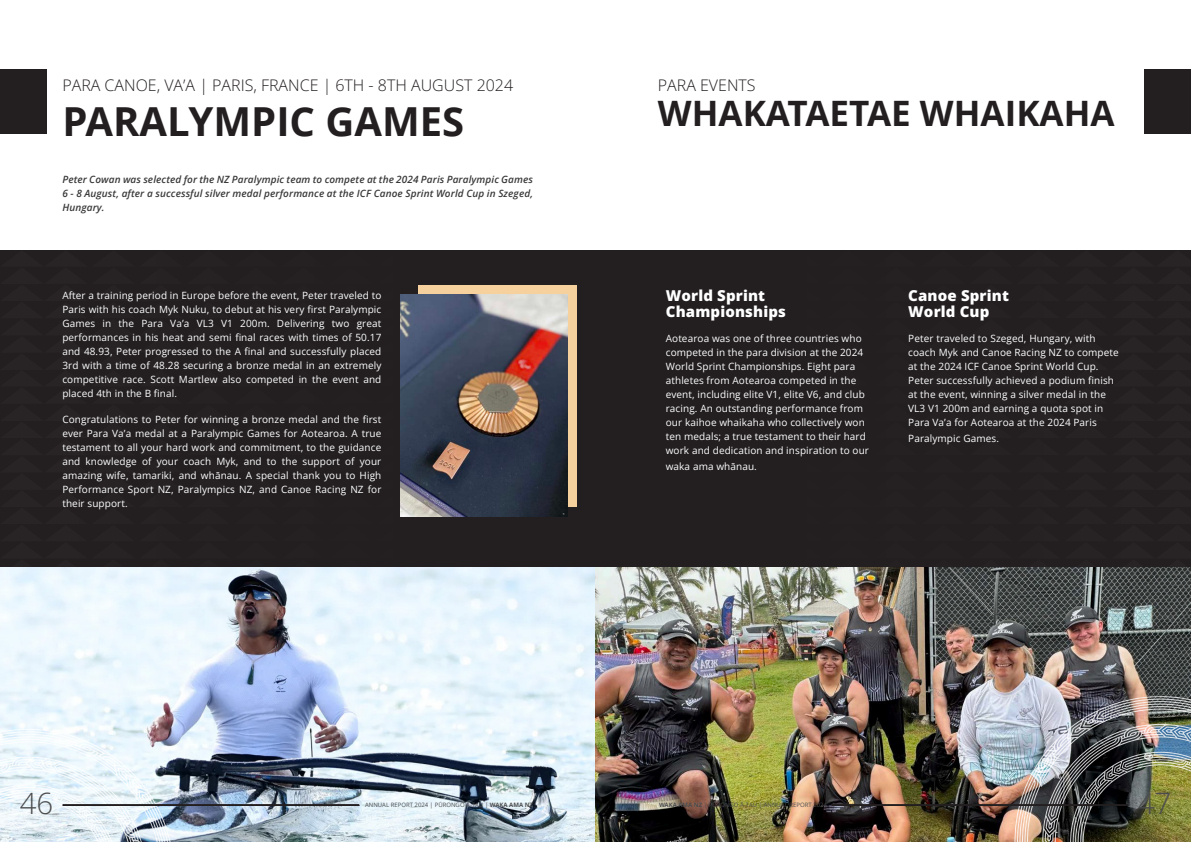
<style>
.page{position:relative;width:1191px;height:842px;background:#fff}
.page>*{position:absolute;margin:0;border:0;box-sizing:border-box;transform-origin:0 0}
.Big_Title{font:700 40px "Open Sans";color:#231f20}
.Big_Title-2{font:700 35px "Open Sans";color:#231f20}
.t1{font:300 29.4px "Open Sans";color:#4b4c4d}
.Big_Title-3{font:300 16px "Open Sans";color:#231f20}
.Body_Text{font:800 15px/16px "Open Sans";letter-spacing:.01em;color:#fff}
.Body_Text-2{font:10px/14px "Open Sans";letter-spacing:.01em;color:#fff;text-align:justify}
.Body_Text-3{font:italic 600 10px/14px "Open Sans";letter-spacing:.01em;color:#383839;text-align:justify}
.t2{font:6px "Open Sans";color:#4b4c4d}
.s1{font-weight:700}
</style>
<div class="page">
<div style="left:0;top:250px;width:1191px;height:317px;background:#231f20"></div>
<div style="left:0;top:69px;width:46px;height:65px;background:#231f20"></div>
<img style="left:0;top:567px;width:1191px;height:275px">
<div style="left:418px;top:286px;width:159px;height:221px;background:#f6d19d"></div>
<img style="left:401px;top:295px;width:166px;height:222px">
<div style="left:1144px;top:69px;width:47px;height:65px;background:#231f20"></div>
<img style="left:831px;top:695px;width:360px;height:147px">
<img style="left:0;top:728px;width:360px;height:114px">
<p class="Big_Title-3" style="left:62px;top:74px;width:452px">PARA CANOE, VA’A | PARIS, FRANCE | 6TH - 8TH AUGUST 2024</p>
<p class="Big_Title" style="left:62px;top:94px;width:403px">PARALYMPIC GAMES</p>
<p class="Body_Text-3" style="left:62px;top:172px;width:472px">Peter Cowan was selected for the NZ Paralympic team to compete at the 2024 Paris Paralympic Games 6 - 8 August, after a successful silver medal performance at the ICF Canoe Sprint World Cup in Szeged, Hungary.</p>
<p class="Body_Text-2" style="left:62px;top:288px;width:320px">After a training period in Europe before the event, Peter traveled to Paris with his coach Myk Nuku, to debut at his very first Paralympic Games in the Para Va’a VL3 V1 200m. Delivering two great performances in his heat and semi final races with times of 50.17 and 48.93, Peter progressed to the A final and successfully placed 3rd with a time of 48.28 securing a bronze medal in an extremely competitive race. Scott Martlew also competed in the event and placed 4th in the B final.</p>
<p class="Body_Text-2" style="left:62px;top:412px;width:320px">Congratulations to Peter for winning a bronze medal and the first ever Para Va’a medal at a Paralympic Games for Aotearoa. A true testament to all your hard work and commitment, to the guidance and knowledge of your coach Myk, and to the support of your amazing wife, tamariki, and whānau. A special thank you to High Performance Sport NZ, Paralympics NZ, and Canoe Racing NZ for their support.</p>
<p class="Big_Title-3" style="left:658px;top:74px;width:99px">PARA EVENTS</p>
<p class="Big_Title-2" style="left:658px;top:89px;width:458px">WHAKATAETAE WHAIKAHA</p>
<p class="Body_Text" style="left:666px;top:287px;width:122px">World Sprint<br>Championships</p>
<p class="Body_Text-2" style="left:666px;top:331px;width:205px;text-align:left">Aotearoa was one of three countries who competed in the para division at the 2024<br>World Sprint Championships. Eight para athletes from Aotearoa competed in the event, including elite V1, elite V6, and club racing. An outstanding performance from our kaihoe whaikaha who collectively won ten medals; a true testament to their hard work and dedication and inspiration to our</p>
<p class="Body_Text-2" style="left:666px;top:459px;width:93px">waka ama whānau.</p>
<p class="Body_Text" style="left:908px;top:287px;width:102px">Canoe Sprint<br>World Cup</p>
<p class="Body_Text-2" style="left:908px;top:331px;width:212px;text-align:left">Peter traveled to Szeged, Hungary, with coach Myk and Canoe Racing NZ to compete at the 2024 ICF Canoe Sprint World Cup.<br>Peter successfully achieved a podium finish at the event, winning a silver medal in the VL3 V1 200m and earning a quota spot in Para Va’a for Aotearoa at the 2024 Paris</p>
<p class="Body_Text-2" style="left:908px;top:431px;width:92px">Paralympic Games.</p>
<h3 class="t1" style="left:20px;top:783px;width:35px">46</h3>
<p class="t2" style="left:365px;top:801px;width:170px">ANNUAL REPORT 2024 | PŪRONGO Ā-TAU | <span class="s1">WAKA AMA NZ</span></p>
<p class="t2" style="left:659px;top:801px;width:170px"><span class="s1">WAKA AMA NZ</span> | PŪRONGO Ā-TAU | ANNUAL REPORT 2024</p>
<h3 class="t1" style="left:1137px;top:783px;width:35px">47</h3>
</div>
